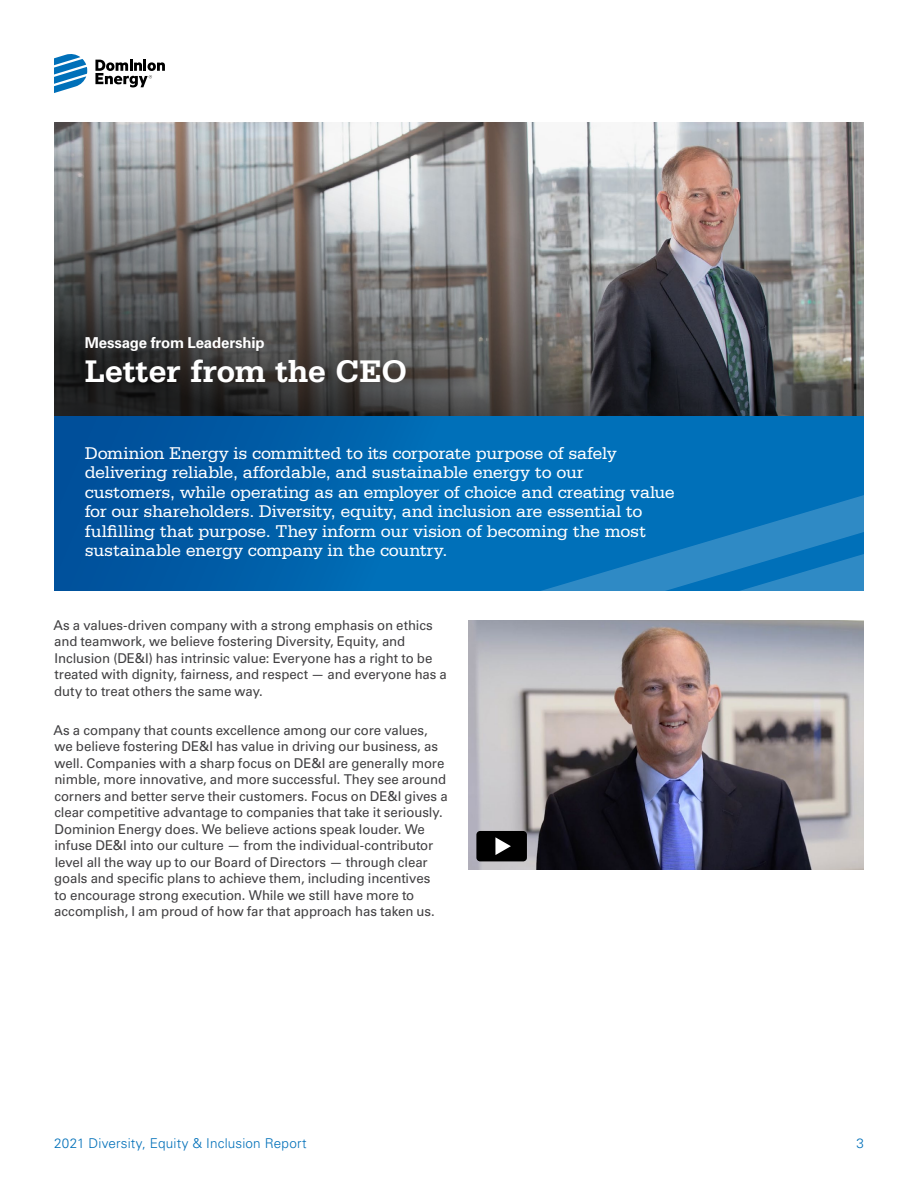
<style>
.page{position:relative;width:918px;height:1188px;background:#fff}
.page>*{position:absolute;margin:0;border:0;box-sizing:border-box;transform-origin:0 0}
.Hero-Header_Section{font:700 33px "Serifa Std";letter-spacing:-.005em;color:#fff}
.Hero-Header_Section-2{font:18px/19.5px "Serifa Std";letter-spacing:-.015em;color:#fff}
.Header_Chapter__H1{font:700 15px "Univers LT Std";letter-spacing:-.01em;color:#fff}
.Body-Copy_Paragraph{font:13.5px/16.5px "Univers LT Std";letter-spacing:-.01em;color:#414042}
.t1{font:300 13.5px "Univers LT Std";letter-spacing:.015em;color:#0070b9}
</style>
<div class="page">
<svg style="left:54px;top:54px;width:33px;height:39px"></svg>
<svg style="left:95px;top:60px;width:70px;height:27px"></svg>
<img style="left:54px;top:123px;width:810px;height:294px">
<div style="left:54px;top:417px;width:810px;height:174px;background:linear-gradient(to right,#00559f,#0079c1)"></div>
<svg style="left:338px;top:473px;width:526px;height:118px;background:#0974ba"></svg>
<img style="left:468px;top:620px;width:396px;height:250px">
<div style="left:476px;top:831px;width:51px;height:30px;background:#000;border-radius:4px"></div>
<svg style="left:495px;top:837px;width:16px;height:18px"></svg>
<p class="Header_Chapter__H1" style="left:85px;top:334px;width:181px">Message from Leadership</p>
<h2 class="Hero-Header_Section" style="left:85px;top:352px;width:324px">Letter from the CEO</h2>
<h2 class="Hero-Header_Section-2" style="left:85px;top:443px;width:592px">Dominion Energy is committed to its corporate purpose of safely delivering reliable, affordable, and sustainable energy to our customers, while operating as an employer of choice and creating value for our shareholders. Diversity, equity, and inclusion are essential to fulfilling that purpose. They inform our vision of becoming the most sustainable energy company in the country.</h2>
<p class="Body-Copy_Paragraph" style="left:54px;top:617px;width:395px">As a values-driven company with a strong emphasis on ethics and teamwork, we believe fostering Diversity, Equity, and Inclusion (DE&amp;I) has intrinsic value: Everyone has a right to be treated with dignity, fairness, and respect — and everyone has a duty to treat others the same way.</p>
<p class="Body-Copy_Paragraph" style="left:54px;top:722px;width:396px">As a company that counts excellence among our core values, we believe fostering DE&amp;I has value in driving our business, as well. Companies with a sharp focus on DE&amp;I are generally more nimble, more innovative, and more successful. They see around corners and better serve their customers. Focus on DE&amp;I gives a clear competitive advantage to companies that take it seriously.<br>Dominion Energy does. We believe actions speak louder. We infuse DE&amp;I into our culture — from the individual-contributor level all the way up to our Board of Directors — through clear goals and specific plans to achieve them, including incentives<br>to encourage strong execution. While we still have more to accomplish, I am proud of how far that approach has taken us.</p>
<p class="t1" style="left:54px;top:1135px;width:254px">2021 Diversity, Equity &amp; Inclusion Report</p>
<p class="t1" style="left:856px;top:1135px;width:9px">3</p>
</div>
